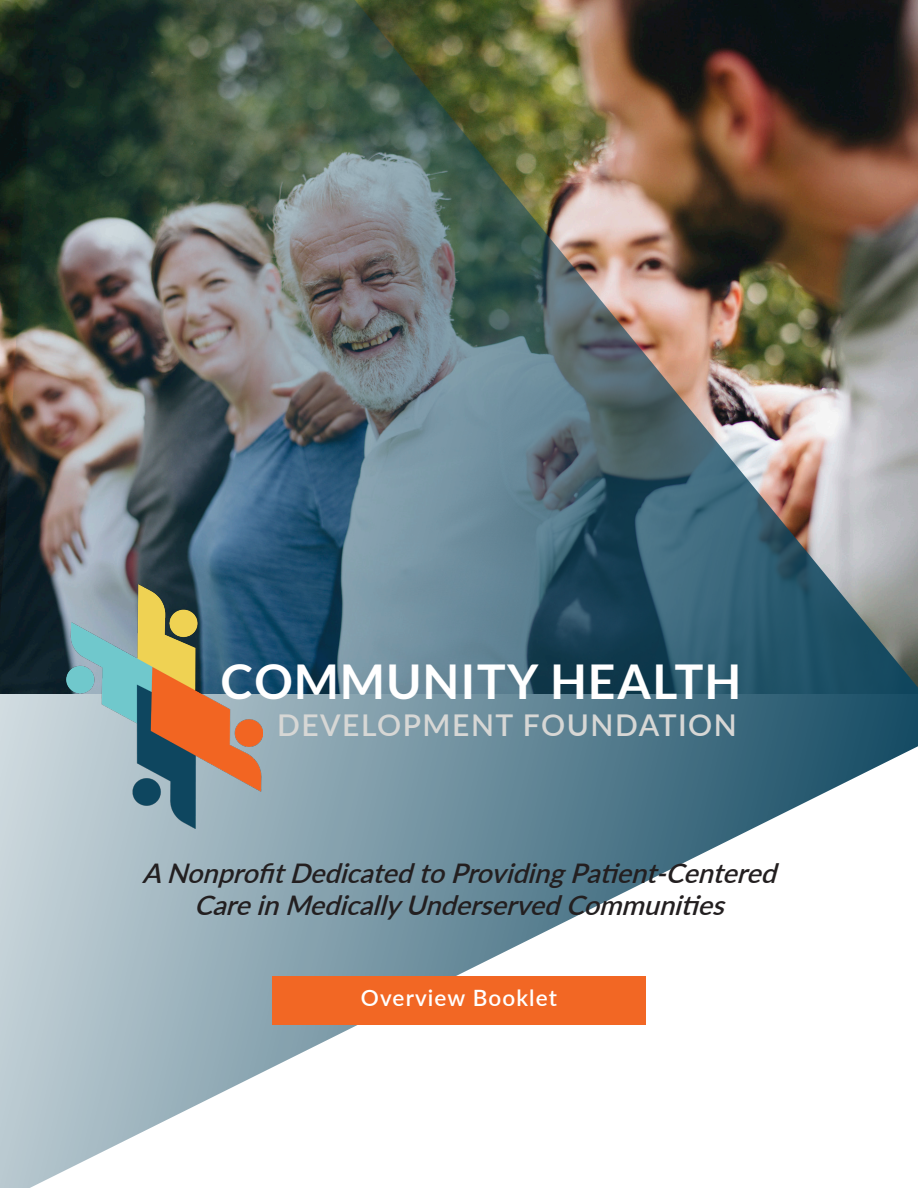
<style>
.page{position:relative;width:918px;height:1188px;background:#fff}
.page>*{position:absolute;margin:0;border:0;box-sizing:border-box;transform-origin:0 0}
.t1{font:700 48px "Lato";letter-spacing:.03em;color:#fff}
.t2{font:600 30px "Lato";letter-spacing:.05em;color:#d7d7d5}
.t3{font:italic 600 27px "Lato";color:#231f20}
.t4{font:600 22.5px "Lato";letter-spacing:.05em;color:#fff}
</style>
<div class="page">
<img style="left:0;top:0;width:918px;height:1188px">
<div style="left:272px;top:976px;width:374px;height:49px;background:#f26724"></div>
<img style="left:67px;top:584px;width:196px;height:244px">
<p class="t1" style="left:221px;top:654px;width:522px">COMMUNITY HEALTH</p>
<p class="t2" style="left:277px;top:704px;width:461px">DEVELOPMENT FOUNDATION</p>
<p class="t3" style="left:142px;top:854px;width:645px">ANonprofitDedicatedtoProvidingPatient-Centered</p>
<p class="t3" style="left:194px;top:886px;width:541px">CareinMedicallyUnderservedCommunities</p>
<p class="t4" style="left:361px;top:982px;width:198px">Overview Booklet</p>
</div>
